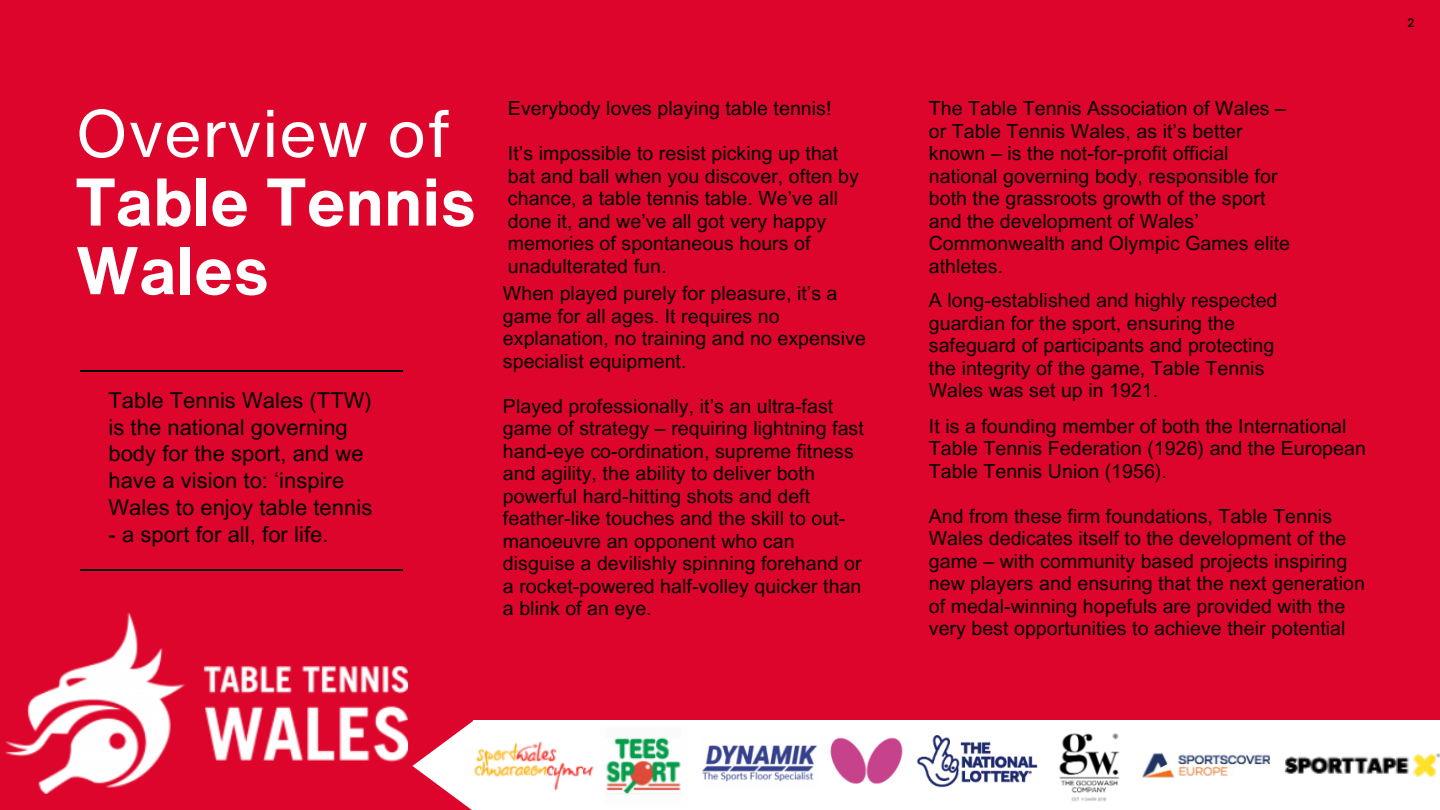
<style>
.page{position:relative;width:1440px;height:810px;background:#dd052b}
.page>*{position:absolute;margin:0;border:0;box-sizing:border-box;transform-origin:0 0}
.t1{font:700 66.15px/68.6px "Helvetica Now Text";letter-spacing:.005em;color:#fff}
.t2{font:21.9px/26.8px "Arial MT Pro";letter-spacing:.005em;color:#000}
.t3{font:19.5px/22.5px "Arial MT Pro";letter-spacing:.005em;color:#000}
.t4{font:500 12px "Poppins";color:#000}
.s1{font-weight:400}
</style>
<div class="page">
<hr style="left:80px;top:370px;width:323px;height:1px;background:#000">
<hr style="left:80px;top:569px;width:323px;height:2px;background:#000">
<img style="left:5px;top:612px;width:404px;height:182px">
<svg style="left:412px;top:721px;width:62px;height:89px"></svg>
<div style="left:474px;top:721px;width:966px;height:89px;background:#fff"></div>
<img style="left:465px;top:734px;width:129px;height:61px">
<img style="left:606px;top:737px;width:75px;height:58px">
<img style="left:702px;top:745px;width:115px;height:37px">
<img style="left:830px;top:737px;width:73px;height:47px">
<img style="left:916px;top:735px;width:122px;height:53px">
<img style="left:1059px;top:733px;width:61px;height:69px">
<img style="left:1142px;top:753px;width:128px;height:25px">
<img style="left:1284px;top:753px;width:156px;height:24px">
<p class="t1" style="left:75px;top:98px;width:402px"><span class="s1">Overview of<br></span>Table Tennis<br>Wales</p>
<p class="t2" style="left:108px;top:389px;width:265px">Table Tennis Wales (TTW) is the national governing body for the sport, and we have a vision to: ‘inspire<br>Wales to enjoy table tennis</p>
<p class="t2" style="left:108px;top:523px;width:222px">- a sport for all, for life.</p>
<p class="t3" style="left:508px;top:99px;width:325px">Everybody loves playing table tennis!</p>
<p class="t3" style="left:508px;top:144px;width:352px">It’s impossible to resist picking up that bat and ball when you discover, often by chance, a table tennis table. We’ve all done it, and we’ve all got very happy memories of spontaneous hours of unadulterated fun.</p>
<h1 class="t3" style="left:503px;top:285px;width:364px">When played purely for pleasure, it’s a game for all ages. It requires no explanation, no training and no expensive specialist equipment.</h1>
<p class="t3" style="left:503px;top:397px;width:362px">Played professionally, it’s an ultra-fast game of strategy – requiring lightning fast hand-eye co-ordination, supreme fitness and agility, the ability to deliver both powerful hard-hitting shots and deft feather-like touches and the skill to out&shy;manoeuvre an opponent who can disguise a devilishly spinning forehand or a rocket-powered half-volley quicker than a blink of an eye.</p>
<p class="t3" style="left:929px;top:99px;width:363px">The Table Tennis Association of Wales – or Table Tennis Wales, as it’s better known – is the not-for-profit official national governing body, responsible for both the grassroots growth of the sport and the development of Wales’ Commonwealth and Olympic Games elite athletes.</p>
<h2 class="t3" style="left:929px;top:292px;width:350px">A long-established and highly respected guardian for the sport, ensuring the safeguard of participants and protecting the integrity of the game, Table Tennis Wales was set up in 1921.</h2>
<p class="t3" style="left:929px;top:417px;width:439px">It is a founding member of both the International<br>Table Tennis Federation (1926) and the European<br>Table Tennis Union (1956).</p>
<p class="t3" style="left:929px;top:507px;width:438px">And from these firm foundations, Table Tennis Wales dedicates itself to the development of the game – with community based projects inspiring new players and ensuring that the next generation of medal-winning hopefuls are provided with the very best opportunities to achieve their potential</p>
<p class="t4" style="left:1407px;top:16px;width:8px">2</p>
</div>
